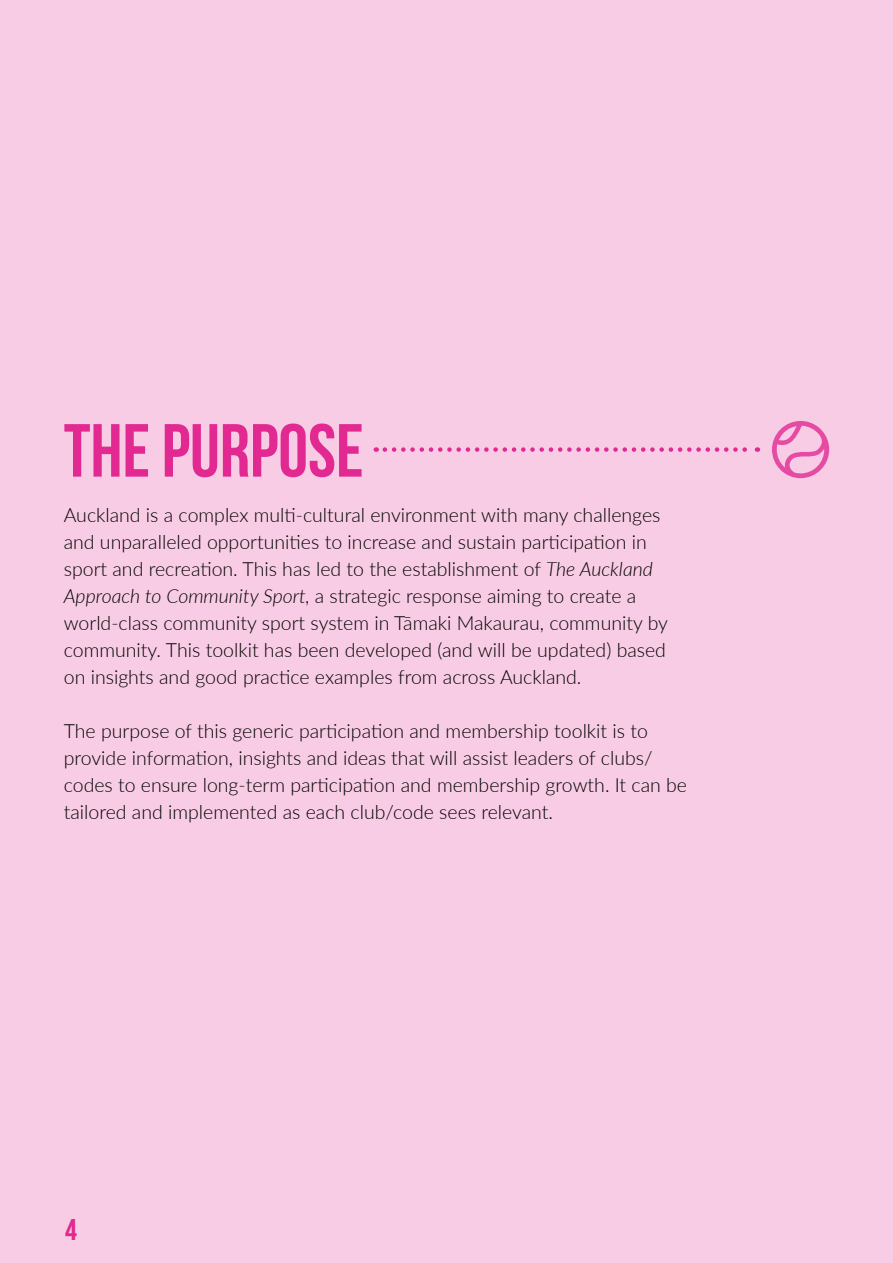
<style>
.page{position:relative;width:893px;height:1263px;background:#f8cce4}
.page>*{position:absolute;margin:0;border:0;box-sizing:border-box;transform-origin:0 0}
.t1{font:75px "Bebas Neue";color:#e12991}
.t2{font:30px "Bebas Neue";color:#e12991}
.t3{font:300 19.5px/27px "Lato";color:#000}
.s1{font-style:italic}
</style>
<div class="page">
<svg style="left:385px;top:447px;width:373px;height:5px"></svg>
<svg style="left:772px;top:421px;width:57px;height:57px"></svg>
<h1 class="t1" style="left:64px;top:410px;width:301px">THE PURPOSE</h1>
<p class="t3" style="left:64px;top:501px;width:606px">Auckland is a complex multi-cultural environment with many challenges and unparalleled opportunities to increase and sustain participation in sport and recreation. This has led to the establishment of <span class="s1">The Auckland Approach to Community Sport,</span> a strategic response aiming to create a world-class community sport system in Tāmaki Makaurau, community by community. This toolkit has been developed (and will be updated) based on insights and good practice examples from across Auckland.</p>
<p class="t3" style="left:64px;top:717px;width:625px">The purpose of this generic participation and membership toolkit is to provide information, insights and ideas that will assist leaders of clubs/ codes to ensure long-term participation and membership growth. It can be tailored and implemented as each club/code sees relevant.</p>
<h2 class="t2" style="left:65px;top:1214px;width:13px">4</h2>
</div>
